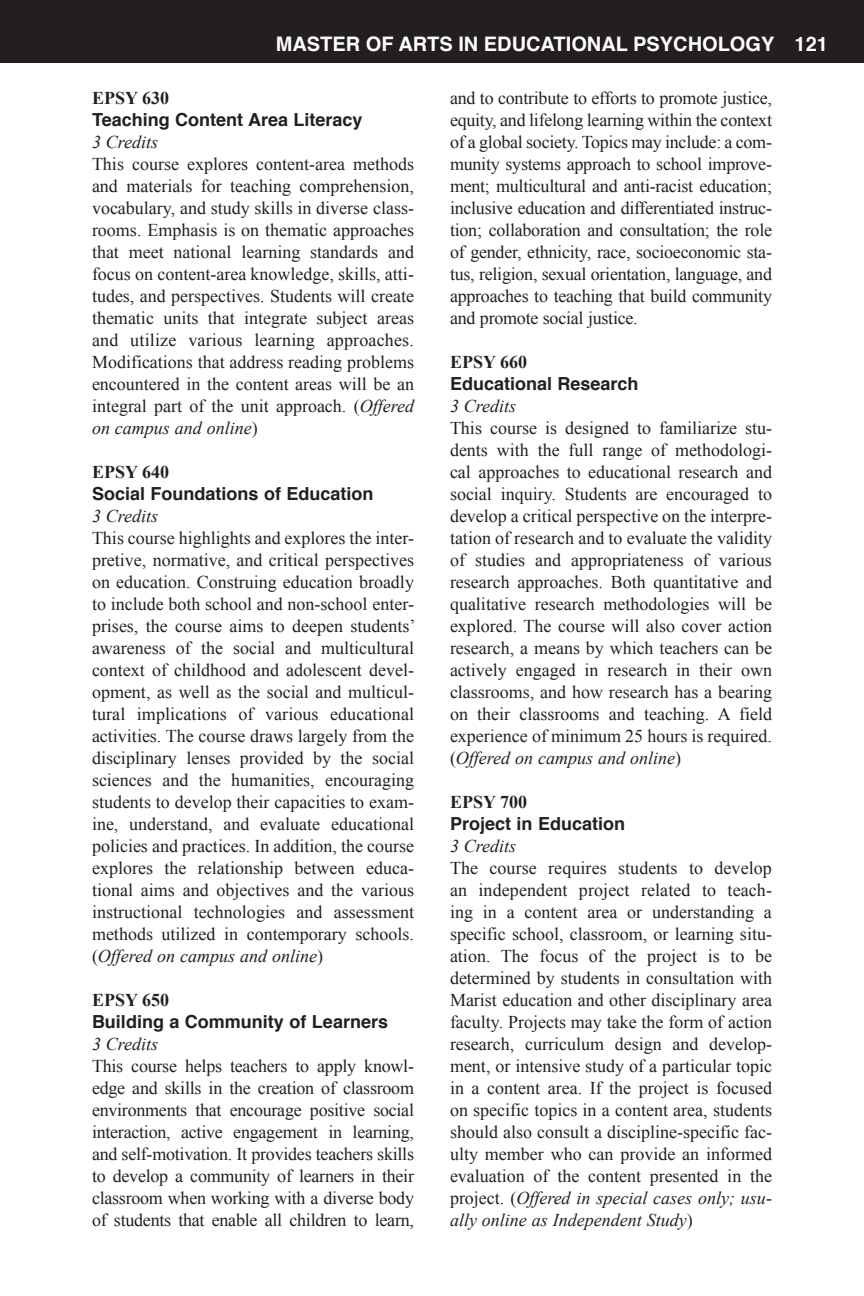
<style>
.page{position:relative;width:864px;height:1296px;background:#fff}
.page>*{position:absolute;margin:0;border:0;box-sizing:border-box;transform-origin:0 0}
.t1{font:700 20px "Helvetica";color:#fff}
.Course_Description{font:18px/22px "Times New Roman";color:#231f20;text-align:justify}
.Course_Name{font:700 18px "Helvetica";color:#231f20}
.Course_Credits{font:italic 18px "Times New Roman";color:#231f20}
.Course_Number{font:700 18px "Times New Roman";color:#231f20}
.s1{font-style:italic}
</style>
<div class="page">
<div style="left:0;top:0;width:864px;height:63px;background:#231f20"></div>
<p class="t1" style="left:276px;top:28px;width:554px">MASTER OF ARTS IN EDUCATIONAL PSYCHOLOGY 121</p>
<p class="Course_Number" style="left:92px;top:86px;width:79px">EPSY 630</p>
<p class="Course_Name" style="left:92px;top:105px;width:272px">Teaching Content Area Literacy</p>
<p class="Course_Credits" style="left:92px;top:132px;width:68px">3 Credits</p>
<p class="Course_Description" style="left:92px;top:153px;width:324px">This course explores content-area methods and materials for teaching comprehension, vocabulary, and study skills in diverse class&shy;rooms. Emphasis is on thematic approaches that meet national learning standards and focus on content-area knowledge, skills, atti&shy;tudes, and perspectives. Students will create thematic units that integrate subject areas and utilize various learning approaches.<br>Modifications that address reading problems encountered in the content areas will be an integral part of the unit approach. (<span class="s1">Offered on campus and online</span>)</p>
<p class="Course_Number" style="left:92px;top:460px;width:79px">EPSY 640</p>
<p class="Course_Name" style="left:92px;top:479px;width:283px">Social Foundations of Education</p>
<p class="Course_Credits" style="left:92px;top:506px;width:68px">3 Credits</p>
<p class="Course_Description" style="left:92px;top:527px;width:325px">This course highlights and explores the inter&shy;pretive, normative, and critical perspectives on education. Construing education broadly to include both school and non-school enter&shy;prises, the course aims to deepen students’ awareness of the social and multicultural context of childhood and adolescent devel&shy;opment, as well as the social and multicul&shy;tural implications of various educational activities. The course draws largely from the disciplinary lenses provided by the social sciences and the humanities, encouraging students to develop their capacities to exam&shy;ine, understand, and evaluate educational policies and practices. In addition, the course explores the relationship between educa&shy;tional aims and objectives and the various instructional technologies and assessment methods utilized in contemporary schools. (<span class="s1">Offered on campus and online</span>)</p>
<p class="Course_Number" style="left:92px;top:988px;width:79px">EPSY 650</p>
<p class="Course_Name" style="left:92px;top:1007px;width:298px">Building a Community of Learners</p>
<p class="Course_Credits" style="left:92px;top:1034px;width:68px">3 Credits</p>
<p class="Course_Description" style="left:92px;top:1055px;width:324px">This course helps teachers to apply knowl&shy;edge and skills in the creation of classroom environments that encourage positive social interaction, active engagement in learning, and self-motivation. It provides teachers skills to develop a community of learners in their classroom when working with a diverse body of students that enable all children to learn,</p>
<p class="Course_Description" style="left:450px;top:87px;width:324px">and to contribute to efforts to promote justice, equity, and lifelong learning within the context of a global society. Topics may include: a com&shy;munity systems approach to school improve&shy;ment; multicultural and anti-racist education; inclusive education and differentiated instruc&shy;tion; collaboration and consultation; the role of gender, ethnicity, race, socioeconomic sta&shy;tus, religion, sexual orientation, language, and approaches to teaching that build community and promote social justice.</p>
<p class="Course_Number" style="left:450px;top:350px;width:79px">EPSY 660</p>
<p class="Course_Name" style="left:450px;top:370px;width:190px">Educational Research</p>
<p class="Course_Credits" style="left:450px;top:396px;width:68px">3 Credits</p>
<p class="Course_Description" style="left:450px;top:417px;width:324px">This course is designed to familiarize stu&shy;dents with the full range of methodologi&shy;cal approaches to educational research and social inquiry. Students are encouraged to develop a critical perspective on the interpre&shy;tation of research and to evaluate the validity of studies and appropriateness of various research approaches. Both quantitative and qualitative research methodologies will be explored. The course will also cover action research, a means by which teachers can be actively engaged in research in their own classrooms, and how research has a bearing on their classrooms and teaching. A field experience of minimum 25 hours is required. (<span class="s1">Offered on campus and online</span>)</p>
<p class="Course_Number" style="left:450px;top:790px;width:79px">EPSY 700</p>
<p class="Course_Name" style="left:450px;top:810px;width:177px">Project in Education</p>
<p class="Course_Credits" style="left:450px;top:836px;width:68px">3 Credits</p>
<p class="Course_Description" style="left:450px;top:857px;width:324px">The course requires students to develop an independent project related to teach&shy;ing in a content area or understanding a specific school, classroom, or learning situ&shy;ation. The focus of the project is to be determined by students in consultation with Marist education and other disciplinary area faculty. Projects may take the form of action research, curriculum design and develop&shy;ment, or intensive study of a particular topic in a content area. If the project is focused on specific topics in a content area, students should also consult a discipline-specific fac&shy;ulty member who can provide an informed evaluation of the content presented in the project. (<span class="s1">Offered in special cases only; usu&shy;ally online as Independent Study</span>)</p>
</div>
